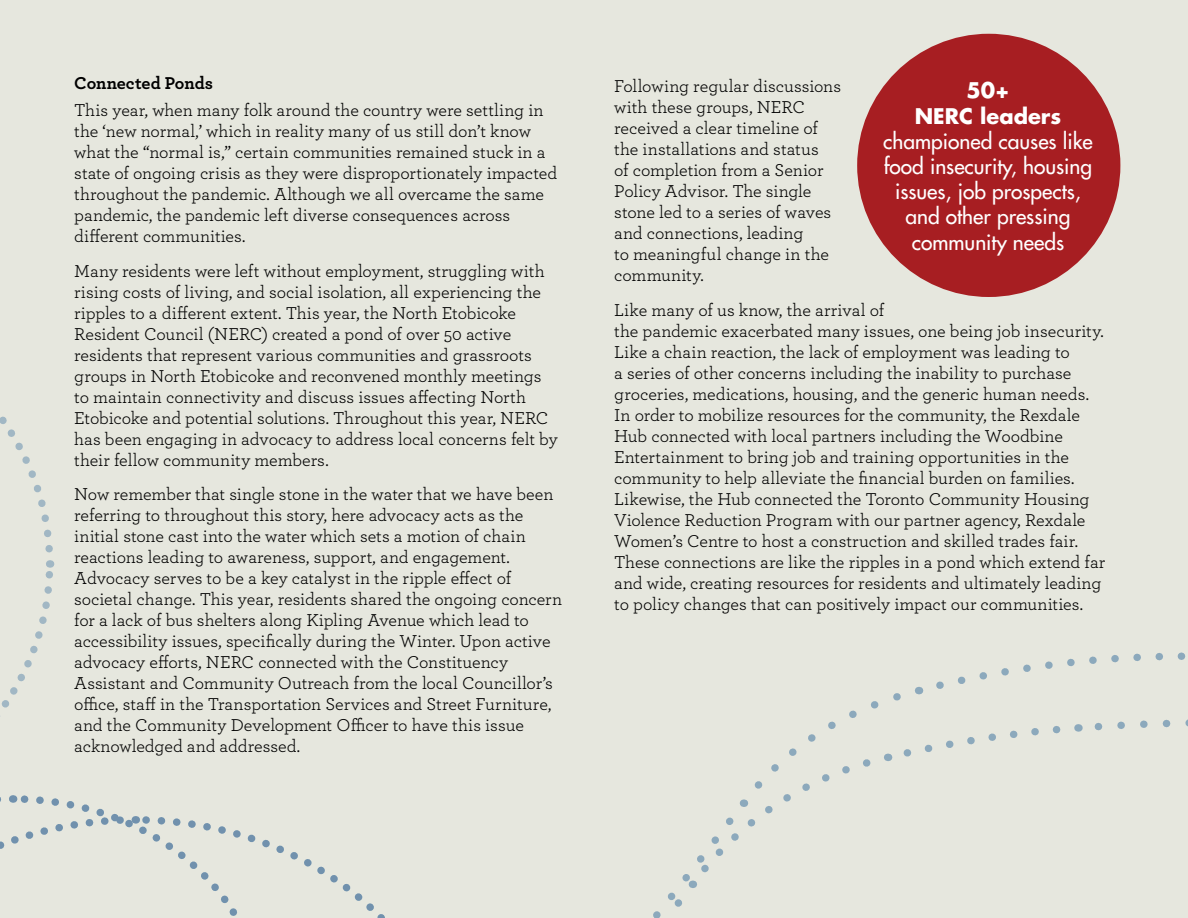
<style>
.page{position:relative;width:1188px;height:918px;background:#e6e7de}
.page>*{position:absolute;margin:0;border:0;box-sizing:border-box;transform-origin:0 0}
.Timeline{font:500 21px/25.2px "Futura Std";color:#fff;text-align:center}
.text{font:18px/21px "Archer";letter-spacing:-.005em;color:#000}
.text_bold_subhead{font:700 18px "Archer";letter-spacing:-.005em;color:#000}
.s1{font-weight:700}
</style>
<div class="page">
<svg style="left:653px;top:652px;width:535px;height:266px"></svg>
<svg style="left:0;top:416px;width:385px;height:502px"></svg>
<div style="left:857px;top:34px;width:263px;height:263px;background:#a71e22;border-radius:50%"></div>
<p class="text_bold_subhead" style="left:74px;top:68px;width:140px">Connected Ponds</p>
<p class="text" style="left:74px;top:99px;width:485px">This year, when many folk around the country were settling in the ‘new normal,’ which in reality many of us still don’t know what the “normal is,” certain communities remained stuck in a state of ongoing crisis as they were disproportionately impacted throughout the pandemic. Although we all overcame the same pandemic, the pandemic left diverse consequences across different communities.</p>
<p class="text" style="left:74px;top:260px;width:485px">Many residents were left without employment, struggling with rising costs of living, and social isolation, all experiencing the ripples to a different extent. This year, the North Etobicoke Resident Council (NERC) created a pond of over 50 active residents that represent various communities and grassroots groups in North Etobicoke and reconvened monthly meetings to maintain connectivity and discuss issues affecting North Etobicoke and potential solutions. Throughout this year, NERC has been engaging in advocacy to address local concerns felt by their fellow community members.</p>
<p class="text" style="left:74px;top:483px;width:489px">Now remember that single stone in the water that we have been referring to throughout this story, here advocacy acts as the initial stone cast into the water which sets a motion of chain reactions leading to awareness, support, and engagement.<br>Advocacy serves to be a key catalyst in the ripple effect of societal change. This year, residents shared the ongoing concern for a lack of bus shelters along Kipling Avenue which lead to accessibility issues, specifically during the Winter. Upon active advocacy efforts, NERC connected with the Constituency Assistant and Community Outreach from the local Councillor’s office, staff in the Transportation Services and Street Furniture, and the Community Development Officer to have this issue acknowledged and addressed.</p>
<p class="text" style="left:614px;top:75px;width:228px">Following regular discussions with these groups, NERC received a clear timeline of the installations and status<br>of completion from a Senior<br>Policy Advisor. The single stone led to a series of waves and connections, leading<br>to meaningful change in the community.</p>
<p class="text" style="left:614px;top:298px;width:493px">Like many of us know, the arrival of<br>the pandemic exacerbated many issues, one being job insecurity.<br>Like a chain reaction, the lack of employment was leading to<br>a series of other concerns including the inability to purchase groceries, medications, housing, and the generic human needs.<br>In order to mobilize resources for the community, the Rexdale Hub connected with local partners including the Woodbine Entertainment to bring job and training opportunities in the community to help alleviate the financial burden on families.<br>Likewise, the Hub connected the Toronto Community Housing Violence Reduction Program with our partner agency, Rexdale Women’s Centre to host a construction and skilled trades fair.<br>These connections are like the ripples in a pond which extend far and wide, creating resources for residents and ultimately leading to policy changes that can positively impact our communities.</p>
<p class="Timeline" style="left:883px;top:78px;width:211px"><span class="s1">50+<br>NERC leaders </span>championed causes like food insecurity, housing issues, job prospects, and other pressing community needs</p>
</div>
